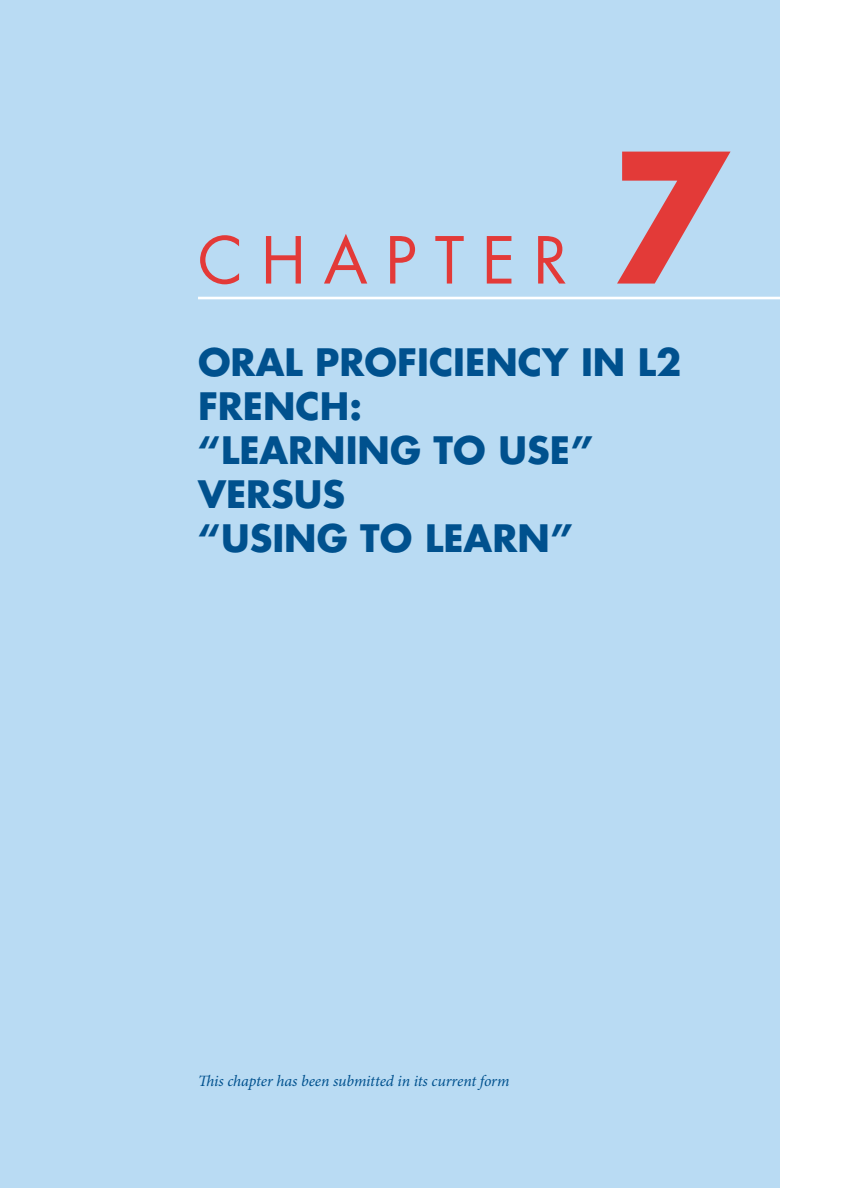
<style>
.page{position:relative;width:843px;height:1188px;background:#fff}
.page>*{position:absolute;margin:0;border:0;box-sizing:border-box;transform-origin:0 0}
.t1{font:700 175px "Futura Std";color:#e33a38}
.t2{font:63px "Futura Std";letter-spacing:.28em;color:#e33a38}
.t3{font:700 36.75px/44.1px "Futura Std";color:#00518e}
.t4{font:italic 15.75px "Minion Pro";letter-spacing:-.01em;color:#00518e}
</style>
<div class="page">
<div style="left:0;top:0;width:779px;height:1188px;background:#b9dbf3"></div>
<hr style="left:198px;top:297px;width:610px;height:2px;background:#fff">
<h2 class="t2" style="left:198px;top:220px;width:371px">CHAPTER</h2>
<h1 class="t1" style="left:609px;top:101px;width:122px">7</h1>
<p class="t3" style="left:198px;top:340px;width:484px">ORAL PROFICIENCY IN L2<br>FRENCH:<br>“LEARNING TO USE”<br>VERSUS<br>“USING TO LEARN”</p>
<p class="t4" style="left:198px;top:1071px;width:313px">This chapter has been submitted in its current form</p>
</div>
